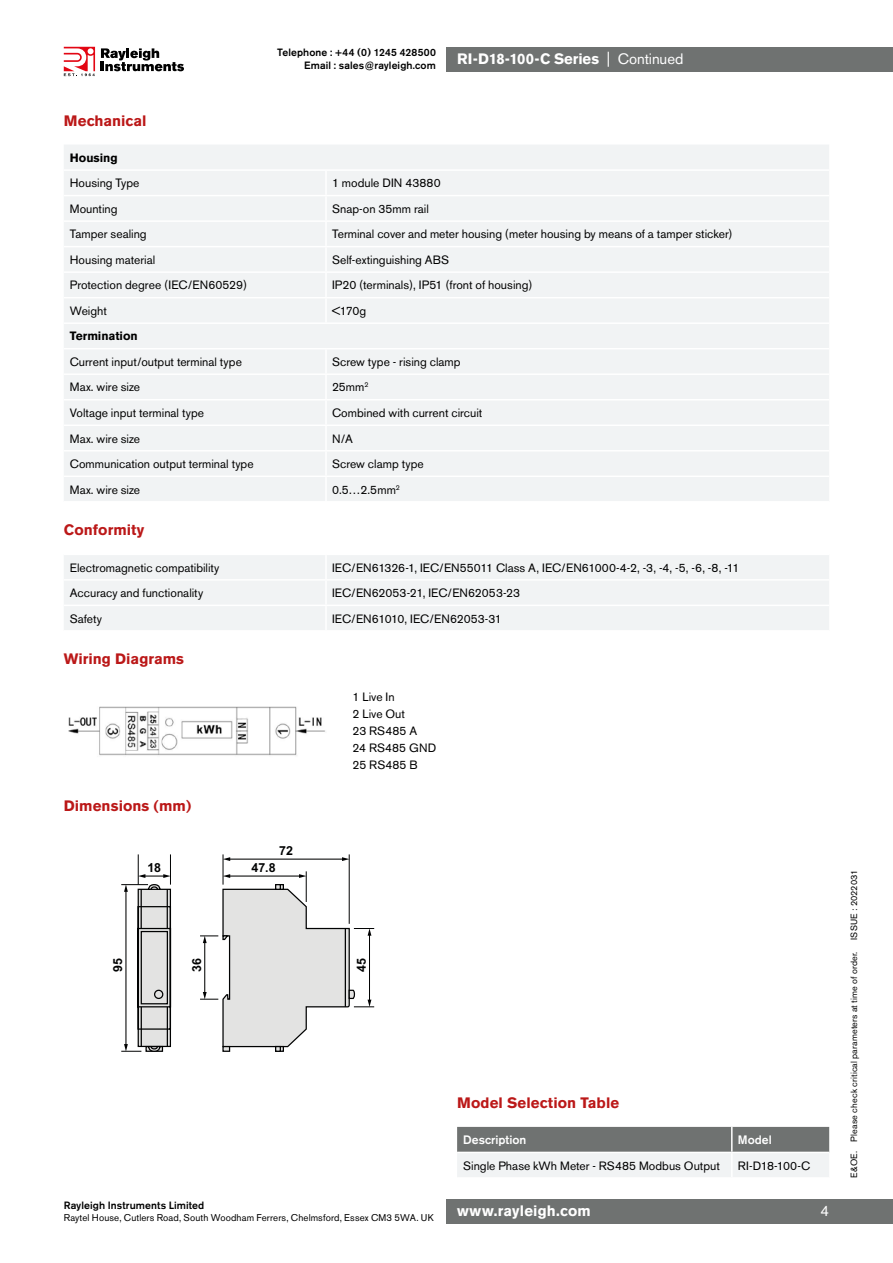
<style>
.page{position:relative;width:893px;height:1263px;background:#fff}
.page>*{position:absolute;margin:0;border:0;box-sizing:border-box;transform-origin:0 0}
.DS_-_Sub_Head_1_-_Re{font:700 15px "Akzidenz Grotesk BE";letter-spacing:.005em;color:#bb1818}
.t1{font:700 15px "Akzidenz Grotesk BE";letter-spacing:.01em;color:#fff}
.t2{font:15px "Akzidenz Grotesk BE";color:#fff}
.t3{font:700 12.45px "Arial";color:#010202}
.DS_-_Table_Head_Medi{font:500 12.15px "Akzidenz Grotesk BE";color:#fff}
.DS_-_Table_Regular{font:12px/17px "Akzidenz Grotesk BE";color:#000}
.DS_-_Table_Regular-2{font:700 12px "Akzidenz Grotesk BE";letter-spacing:-.005em;color:#000}
.t4{font:500 10.5px/12.8px "Akzidenz Grotesk BE";letter-spacing:.01em;color:#000;text-align:right}
.t5{font:9.75px "Akzidenz Grotesk BE";letter-spacing:.01em;color:#000}
.t6{font:9px "Akzidenz Grotesk BE";letter-spacing:.015em;color:#000}
.s1{font-weight:400}
</style>
<div class="page">
<svg style="left:101px;top:48px;width:83px;height:23px"></svg>
<svg style="left:64px;top:47px;width:31px;height:30px"></svg>
<div style="left:446px;top:47px;width:447px;height:24px;background:#6f7271"></div>
<div style="left:446px;top:1199px;width:447px;height:25px;background:#6f7271"></div>
<div style="left:64px;top:145px;width:765px;height:356px;background:#f1f3f4"></div>
<hr style="left:64px;top:169px;width:262px;height:2px;background:#fff">
<hr style="left:326px;top:169px;width:503px;height:2px;background:#fff">
<hr style="left:325px;top:171px;width:2px;height:24px;background:#fff">
<hr style="left:64px;top:195px;width:262px;height:1px;background:#fff">
<hr style="left:326px;top:195px;width:503px;height:1px;background:#fff">
<hr style="left:325px;top:196px;width:2px;height:24px;background:#fff">
<hr style="left:64px;top:220px;width:262px;height:2px;background:#fff">
<hr style="left:326px;top:220px;width:503px;height:2px;background:#fff">
<hr style="left:325px;top:222px;width:2px;height:24px;background:#fff">
<hr style="left:64px;top:246px;width:262px;height:1px;background:#fff">
<hr style="left:326px;top:246px;width:503px;height:1px;background:#fff">
<hr style="left:325px;top:247px;width:2px;height:24px;background:#fff">
<hr style="left:64px;top:271px;width:262px;height:2px;background:#fff">
<hr style="left:326px;top:271px;width:503px;height:2px;background:#fff">
<hr style="left:325px;top:273px;width:2px;height:24px;background:#fff">
<hr style="left:64px;top:297px;width:262px;height:1px;background:#fff">
<hr style="left:326px;top:297px;width:503px;height:1px;background:#fff">
<hr style="left:325px;top:298px;width:2px;height:24px;background:#fff">
<hr style="left:64px;top:322px;width:262px;height:2px;background:#fff">
<hr style="left:326px;top:322px;width:503px;height:2px;background:#fff">
<hr style="left:64px;top:348px;width:262px;height:1px;background:#fff">
<hr style="left:326px;top:348px;width:503px;height:1px;background:#fff">
<hr style="left:325px;top:349px;width:2px;height:24px;background:#fff">
<hr style="left:64px;top:373px;width:262px;height:2px;background:#fff">
<hr style="left:326px;top:373px;width:503px;height:2px;background:#fff">
<hr style="left:325px;top:375px;width:2px;height:24px;background:#fff">
<hr style="left:64px;top:399px;width:262px;height:1px;background:#fff">
<hr style="left:326px;top:399px;width:503px;height:1px;background:#fff">
<hr style="left:325px;top:400px;width:2px;height:24px;background:#fff">
<hr style="left:64px;top:424px;width:262px;height:2px;background:#fff">
<hr style="left:326px;top:424px;width:503px;height:2px;background:#fff">
<hr style="left:325px;top:426px;width:2px;height:24px;background:#fff">
<hr style="left:64px;top:450px;width:262px;height:1px;background:#fff">
<hr style="left:326px;top:450px;width:503px;height:1px;background:#fff">
<hr style="left:325px;top:451px;width:2px;height:24px;background:#fff">
<hr style="left:64px;top:475px;width:262px;height:2px;background:#fff">
<hr style="left:326px;top:475px;width:503px;height:2px;background:#fff">
<hr style="left:325px;top:477px;width:2px;height:24px;background:#fff">
<div style="left:64px;top:555px;width:765px;height:75px;background:#f1f3f4"></div>
<hr style="left:325px;top:555px;width:2px;height:24px;background:#fff">
<hr style="left:64px;top:579px;width:262px;height:2px;background:#fff">
<hr style="left:326px;top:579px;width:503px;height:2px;background:#fff">
<hr style="left:325px;top:581px;width:2px;height:24px;background:#fff">
<hr style="left:64px;top:605px;width:262px;height:1px;background:#fff">
<hr style="left:326px;top:605px;width:503px;height:1px;background:#fff">
<hr style="left:325px;top:606px;width:2px;height:24px;background:#fff">
<img style="left:68px;top:706px;width:257px;height:50px">
<svg style="left:457px;top:1127px;width:372px;height:50px"></svg>
<hr style="left:731px;top:1127px;width:2px;height:25px;background:#fff">
<hr style="left:457px;top:1152px;width:275px;height:1px;background:#fff">
<hr style="left:732px;top:1152px;width:97px;height:1px;background:#fff">
<hr style="left:731px;top:1153px;width:2px;height:24px;background:#fff">
<hr style="left:229px;top:859px;width:114px;height:1px;background:#010202">
<svg style="left:224px;top:857px;width:6px;height:4px"></svg>
<svg style="left:342px;top:857px;width:7px;height:4px"></svg>
<hr style="left:223px;top:854px;width:1px;height:31px;background:#010202">
<hr style="left:138px;top:854px;width:1px;height:31px;background:#010202">
<hr style="left:170px;top:854px;width:1px;height:31px;background:#010202">
<hr style="left:349px;top:854px;width:1px;height:70px;background:#010202">
<hr style="left:306px;top:871px;width:1px;height:31px;background:#010202">
<svg style="left:121px;top:874px;width:253px;height:178px"></svg>
<p class="t4" style="left:277px;top:46px;width:160px">Telephone : +44 (0) 1245 428500<br>Email : sales@rayleigh.com</p>
<p class="t1" style="left:457px;top:50px;width:228px">RI-D18-100-C Series <span class="s1">| Continued</span></p>
<p class="DS_-_Sub_Head_1_-_Re" style="left:64px;top:112px;width:84px">Mechanical</p>
<p class="DS_-_Table_Regular-2" style="left:70px;top:151px;width:49px">Housing</p>
<p class="DS_-_Table_Regular" style="left:70px;top:175px;width:71px">Housing Type</p>
<p class="DS_-_Table_Regular" style="left:332px;top:175px;width:110px">1 module DIN 43880</p>
<p class="DS_-_Table_Regular" style="left:70px;top:200px;width:49px">Mounting</p>
<p class="DS_-_Table_Regular" style="left:332px;top:200px;width:98px">Snap-on 35mm rail</p>
<p class="DS_-_Table_Regular" style="left:70px;top:226px;width:78px">Tamper sealing</p>
<p class="DS_-_Table_Regular" style="left:332px;top:226px;width:402px">Terminal cover and meter housing (meter housing by means of a tamper sticker)</p>
<p class="DS_-_Table_Regular" style="left:70px;top:251px;width:87px">Housing material</p>
<p class="DS_-_Table_Regular" style="left:332px;top:251px;width:119px">Self-extinguishing ABS</p>
<p class="DS_-_Table_Regular" style="left:70px;top:277px;width:179px">Protection degree (IEC/EN60529)</p>
<p class="DS_-_Table_Regular" style="left:332px;top:277px;width:202px">IP20 (terminals), IP51 (front of housing)</p>
<p class="DS_-_Table_Regular" style="left:70px;top:302px;width:39px">Weight</p>
<p class="DS_-_Table_Regular" style="left:332px;top:302px;width:36px">&lt;170g</p>
<p class="DS_-_Table_Regular-2" style="left:70px;top:329px;width:70px">Termination</p>
<p class="DS_-_Table_Regular" style="left:70px;top:353px;width:174px">Current input/output terminal type</p>
<p class="DS_-_Table_Regular" style="left:332px;top:353px;width:130px">Screw type - rising clamp</p>
<p class="DS_-_Table_Regular" style="left:70px;top:379px;width:72px">Max. wire size</p>
<p class="DS_-_Table_Regular" style="left:332px;top:379px;width:38px">25mm<sup>2</sup></p>
<p class="DS_-_Table_Regular" style="left:70px;top:404px;width:136px">Voltage input terminal type</p>
<p class="DS_-_Table_Regular" style="left:332px;top:404px;width:152px">Combined with current circuit</p>
<p class="DS_-_Table_Regular" style="left:70px;top:430px;width:72px">Max. wire size</p>
<p class="DS_-_Table_Regular" style="left:332px;top:430px;width:22px">N/A</p>
<p class="DS_-_Table_Regular" style="left:70px;top:455px;width:185px">Communication output terminal type</p>
<p class="DS_-_Table_Regular" style="left:332px;top:455px;width:93px">Screw clamp type</p>
<p class="DS_-_Table_Regular" style="left:70px;top:481px;width:72px">Max. wire size</p>
<p class="DS_-_Table_Regular" style="left:332px;top:481px;width:69px">0.5…2.5mm<sup>2</sup></p>
<p class="DS_-_Sub_Head_1_-_Re" style="left:64px;top:521px;width:82px">Conformity</p>
<p class="DS_-_Table_Regular" style="left:70px;top:559px;width:151px">Electromagnetic compatibility</p>
<p class="DS_-_Table_Regular" style="left:332px;top:559px;width:409px">IEC/EN61326-1, IEC/EN55011 Class A, IEC/EN61000-4-2, -3, -4, -5, -6, -8, -11</p>
<p class="DS_-_Table_Regular" style="left:70px;top:584px;width:135px">Accuracy and functionality</p>
<p class="DS_-_Table_Regular" style="left:332px;top:584px;width:189px">IEC/EN62053-21, IEC/EN62053-23</p>
<p class="DS_-_Table_Regular" style="left:70px;top:610px;width:34px">Safety</p>
<p class="DS_-_Table_Regular" style="left:332px;top:610px;width:171px">IEC/EN61010, IEC/EN62053-31</p>
<p class="DS_-_Sub_Head_1_-_Re" style="left:64px;top:650px;width:122px">Wiring Diagrams</p>
<p class="DS_-_Sub_Head_1_-_Re" style="left:64px;top:797px;width:129px">Dimensions (mm)</p>
<p class="t3" style="left:147px;top:860px;width:15px">18</p>
<p class="t3" style="left:279px;top:843px;width:15px">72</p>
<p class="t3" style="left:251px;top:860px;width:26px">47.8</p>
<p class="DS_-_Table_Regular" style="left:352px;top:689px;width:54px">1 Live In<br>2 Live Out</p>
<p class="DS_-_Table_Regular" style="left:352px;top:723px;width:85px">23 RS485 A<br>24 RS485 GND<br>25 RS485 B</p>
<p class="t3" style="left:110px;top:972px;width:15px;rotate:-90deg">95</p>
<p class="t3" style="left:188px;top:972px;width:15px;rotate:-90deg">36</p>
<p class="t3" style="left:353px;top:972px;width:15px;rotate:-90deg">45</p>
<p class="t4" style="left:64px;top:1198px;width:142px">Rayleigh Instruments Limited</p>
<p class="t5" style="left:64px;top:1212px;width:371px">Raytel House, Cutlers Road, South Woodham Ferrers, Chelmsford, Essex CM3 5WA. UK</p>
<p class="DS_-_Sub_Head_1_-_Re" style="left:457px;top:1094px;width:164px">Model Selection Table</p>
<p class="DS_-_Table_Head_Medi" style="left:463px;top:1132px;width:65px">Description</p>
<p class="DS_-_Table_Head_Medi" style="left:738px;top:1132px;width:36px">Model</p>
<p class="DS_-_Table_Regular" style="left:463px;top:1157px;width:258px">Single Phase kWh Meter - RS485 Modbus Output</p>
<p class="DS_-_Table_Regular" style="left:738px;top:1157px;width:74px">RI-D18-100-C</p>
<p class="t1" style="left:457px;top:1202px;width:135px">www.rayleigh.com</p>
<p class="t2" style="left:820px;top:1202px;width:10px">4</p>
<p class="t6" style="left:849px;top:940px;width:72px;rotate:-90deg">ISSUE : 2022031</p>
<p class="t6" style="left:849px;top:1178px;width:228px;rotate:-90deg">E&amp;OE. Please check critical parameters at time of order.</p>
</div>
